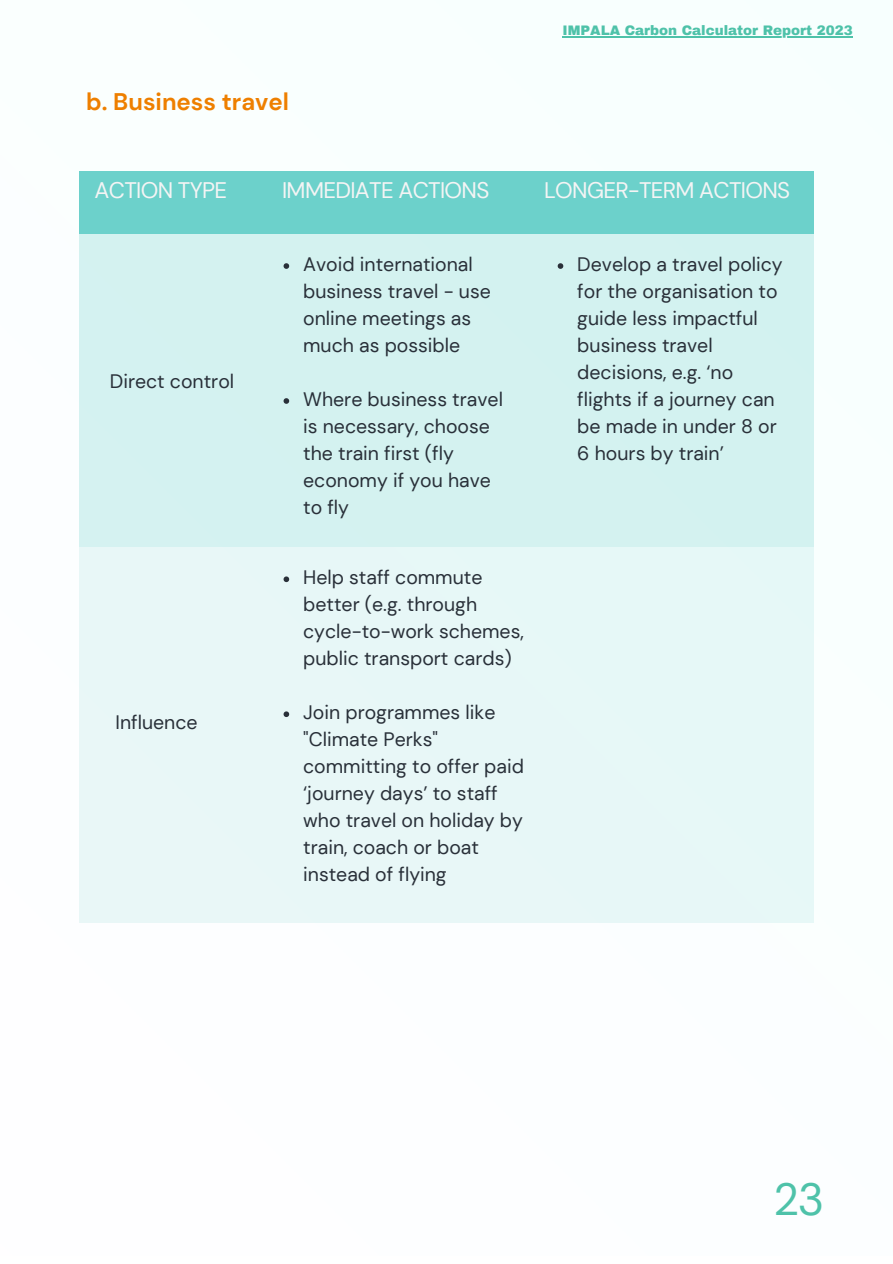
<style>
.page{position:relative;width:893px;height:1264px;background:#fff}
.page>*{position:absolute;margin:0;border:0;box-sizing:border-box;transform-origin:0 0}
.t1{font:45px "DM Sans";color:#4ec2a9}
.t2{font:700 24px "DM Sans";color:#ee7f00}
.t3{font:22.5px "DM Sans";letter-spacing:-.03em;color:#f4f4f4}
.t4{font:19.5px/27px "DM Sans";color:#293039}
.t5{font:900 13.5px "Archivo";color:#4ec2a9}
</style>
<div class="page">
<div style="left:79px;top:233px;width:734px;height:314px;background:#d4f2f0"></div>
<div style="left:79px;top:171px;width:734px;height:63px;background:#6cd1cb"></div>
<div style="left:79px;top:547px;width:734px;height:375px;background:#e7f7f7"></div>
<svg style="left:283px;top:263px;width:6px;height:6px"></svg>
<svg style="left:283px;top:398px;width:6px;height:6px"></svg>
<svg style="left:557px;top:263px;width:6px;height:6px"></svg>
<svg style="left:283px;top:576px;width:6px;height:6px"></svg>
<svg style="left:283px;top:711px;width:6px;height:6px"></svg>
<hr style="left:562px;top:36px;width:290px;height:1px;background:#4ec2a9">
<p class="t2" style="left:86px;top:87px;width:204px">b. Business travel</p>
<p class="t5" style="left:562px;top:22px;width:292px">IMPALA Carbon Calculator Report 2023</p>
<p class="t3" style="left:95px;top:176px;width:134px">ACTION TYPE</p>
<p class="t3" style="left:282px;top:176px;width:209px">IMMEDIATE ACTIONS</p>
<p class="t3" style="left:544px;top:176px;width:247px">LONGER-TERM ACTIONS</p>
<p class="t4" style="left:110px;top:367px;width:126px">Direct control</p>
<p class="t4" style="left:115px;top:708px;width:84px">Influence</p>
<p class="t4" style="left:303px;top:251px;width:189px">Avoid international business travel - use online meetings as much as possible</p>
<p class="t4" style="left:303px;top:385px;width:201px">Where business travel is necessary, choose the train first (fly economy if you have to fly</p>
<p class="t4" style="left:303px;top:564px;width:222px">Help staff commute better (e.g. through cycle-to-work schemes, public transport cards)</p>
<p class="t4" style="left:303px;top:699px;width:222px">Join programmes like "Climate Perks" committing to offer paid ‘journey days’ to staff who travel on holiday by train, coach or boat instead of flying</p>
<p class="t4" style="left:577px;top:251px;width:207px">Develop a travel policy for the organisation to guide less impactful business travel decisions, e.g. ‘no flights if a journey can be made in under 8 or<br>6 hours by train’</p>
<h1 class="t1" style="left:773px;top:1171px;width:52px">23</h1>
</div>
